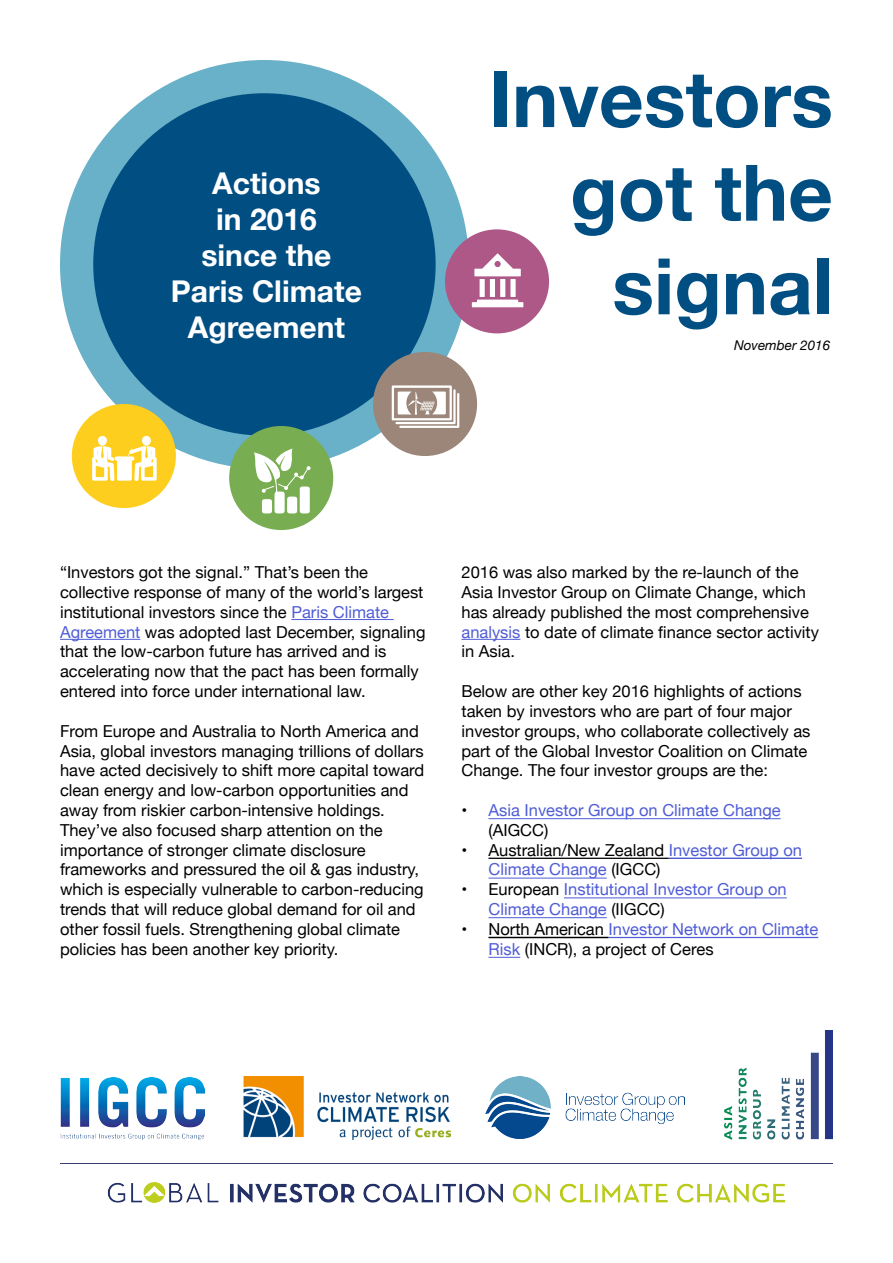
<style>
.page{position:relative;width:893px;height:1263px;background:#fff}
.page>*{position:absolute;margin:0;border:0;box-sizing:border-box;transform-origin:0 0}
.t1{font:700 78px "Helvetica Neue";color:#014e83}
.t2{font:700 30px "Helvetica Neue";color:#fff}
.t3{font:16.5px/19.8px "Helvetica Neue";color:#000}
.t4{font:16.5px/19.8px "Helvetica Neue";color:#4f5cd6}
.t5{font:italic 13.5px "Helvetica Neue";color:#000}
.s1{color:#4f5cd6}
.s2{color:#000}
</style>
<div class="page">
<div style="left:60px;top:60px;width:409px;height:409px;background:#69b1c9;border-radius:50%"></div>
<div style="left:93px;top:93px;width:343px;height:343px;background:#014e83;border-radius:50%"></div>
<div style="left:72px;top:404px;width:104px;height:104px;background:#fece1e;border-radius:50%"></div>
<div style="left:229px;top:426px;width:104px;height:104px;background:#78ad52;border-radius:50%"></div>
<div style="left:373px;top:352px;width:104px;height:104px;background:#9b8679;border-radius:50%"></div>
<div style="left:445px;top:229px;width:104px;height:104px;background:#ae5887;border-radius:50%"></div>
<hr style="left:291px;top:619px;width:103px;height:1px;background:#4f5cd6">
<hr style="left:60px;top:639px;width:80px;height:1px;background:#4f5cd6">
<hr style="left:461px;top:639px;width:59px;height:1px;background:#4f5cd6">
<img style="left:60px;top:1077px;width:145px;height:62px">
<img style="left:243px;top:1076px;width:208px;height:63px">
<img style="left:486px;top:1077px;width:198px;height:61px">
<img style="left:724px;top:1030px;width:109px;height:109px">
<img style="left:60px;top:1163px;width:773px;height:40px">
<svg style="left:254px;top:449px;width:57px;height:64px"></svg>
<svg style="left:392px;top:385px;width:67px;height:43px"></svg>
<svg style="left:92px;top:435px;width:65px;height:46px"></svg>
<svg style="left:472px;top:253px;width:51px;height:54px"></svg>
<hr style="left:488px;top:818px;width:293px;height:1px;background:#4f5cd6">
<hr style="left:488px;top:858px;width:181px;height:1px;background:#000">
<hr style="left:669px;top:858px;width:133px;height:1px;background:#4f5cd6">
<hr style="left:488px;top:878px;width:119px;height:1px;background:#4f5cd6">
<hr style="left:564px;top:897px;width:223px;height:1px;background:#4f5cd6">
<hr style="left:488px;top:917px;width:119px;height:1px;background:#4f5cd6">
<hr style="left:488px;top:937px;width:121px;height:1px;background:#000">
<hr style="left:609px;top:937px;width:209px;height:1px;background:#4f5cd6">
<hr style="left:488px;top:957px;width:32px;height:1px;background:#4f5cd6">
<p class="t2" style="left:212px;top:160px;width:110px">Actions</p>
<p class="t2" style="left:216px;top:196px;width:102px">in 2016</p>
<p class="t2" style="left:201px;top:232px;width:131px">since the</p>
<p class="t2" style="left:171px;top:268px;width:192px">Paris Climate</p>
<p class="t2" style="left:188px;top:304px;width:159px">Agreement</p>
<p class="t1" style="left:489px;top:38px;width:345px">Investors</p>
<p class="t1" style="left:570px;top:132px;width:264px">got the</p>
<p class="t1" style="left:612px;top:225px;width:222px">signal</p>
<p class="t5" style="left:734px;top:336px;width:98px">November 2016</p>
<p class="t3" style="left:60px;top:563px;width:367px">“Investors got the signal.” That’s been the collective response of many of the world’s largest institutional investors since the <span class="s1">Paris Climate Agreement</span> was adopted last December, signaling that the low-carbon future has arrived and is accelerating now that the pact has been formally entered into force under international law.</p>
<p class="t3" style="left:60px;top:722px;width:366px">From Europe and Australia to North America and Asia, global investors managing trillions of dollars have acted decisively to shift more capital toward clean energy and low-carbon opportunities and away from riskier carbon-intensive holdings.<br>They’ve also focused sharp attention on the importance of stronger climate disclosure frameworks and pressured the oil &amp; gas industry, which is especially vulnerable to carbon-reducing trends that will reduce global demand for oil and other fossil fuels. Strengthening global climate policies has been another key priority.</p>
<p class="t3" style="left:461px;top:563px;width:359px">2016 was also marked by the re-launch of the Asia Investor Group on Climate Change, which has already published the most comprehensive <span class="s1">analysis</span> to date of climate finance sector activity in Asia.</p>
<p class="t3" style="left:461px;top:682px;width:350px">Below are other key 2016 highlights of actions taken by investors who are part of four major investor groups, who collaborate collectively as part of the Global Investor Coalition on Climate Change. The four investor groups are the:</p>
<p class="t4" style="left:488px;top:801px;width:294px;text-indent:-27px"><span class="s2">•</span> Asia Investor Group on Climate Change <span class="s2">(AIGCC)</span></p>
<p class="t3" style="left:488px;top:841px;width:315px;text-indent:-27px">• Australian/New Zealand <span class="s1">Investor Group on<br>Climate Change</span> (IGCC)</p>
<p class="t4" style="left:488px;top:880px;width:300px;text-indent:-27px"><span class="s2">• European</span> Institutional Investor Group on<br>Climate Change <span class="s2">(IIGCC)</span></p>
<p class="t3" style="left:488px;top:920px;width:331px;text-indent:-27px">• North American <span class="s1">Investor Network on Climate<br>Risk</span> (INCR), a project of Ceres</p>
</div>
